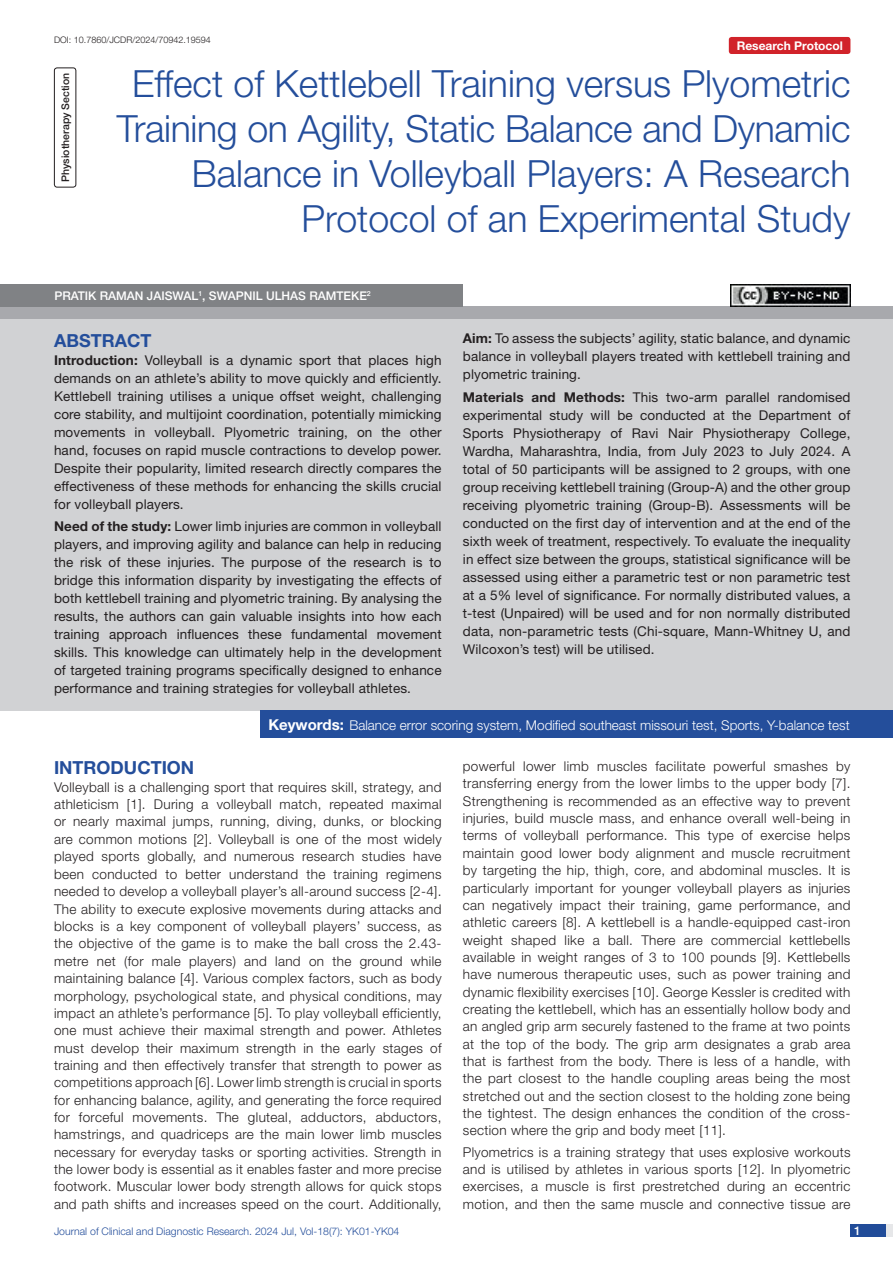
<style>
.page{position:relative;width:893px;height:1263px;background:#fff}
.page>*{position:absolute;margin:0;border:0;box-sizing:border-box;transform-origin:0 0}
.t1{font:300 37.5px/45px "Helvetica Neue";color:#244e9b;text-align:right}
.Heading{font:700 18px "Helvetica Neue";color:#244e9b}
.Abstract_head{font:700 18px "Helvetica Neue";color:#244e9b}
.Body_text{font:300 13.5px/17.4px "Helvetica Neue";letter-spacing:.025em;color:#231f20;text-align:justify}
.Abstract_Text{font:13.5px/18px "Helvetica Neue";letter-spacing:.01em;color:#231f20;text-align:justify}
.Key_words{font:300 13.5px "Helvetica Neue";color:#fff}
.Author{font:500 12px "Helvetica Neue";color:#fff}
.t2{font:700 12px "Helvetica Neue";color:#fff}
.t3{font:300 10.5px "Helvetica Neue";color:#244e9b}
.section{font:500 10.5px "Helvetica Neue";color:#231f20}
.DOI{font:300 9px "Helvetica Neue";color:#231f20}
.s1{font-weight:700}
.s2{font-weight:700;font-size:15px}
</style>
<div class="page">
<div style="left:850px;top:1224px;width:43px;height:13px;background:#e6e7e9"></div>
<div style="left:850px;top:1224px;width:35px;height:13px;background:#214c99"></div>
<div style="left:54px;top:68px;width:22px;height:119px;border:1px solid #231f20;border-radius:3px"></div>
<div style="left:729px;top:37px;width:121px;height:17px;background:#d1232a;border-radius:3px"></div>
<div style="left:0;top:307px;width:893px;height:12px;background:#a8a9ad"></div>
<div style="left:0;top:284px;width:463px;height:23px;background:#808285"></div>
<div style="left:0;top:319px;width:893px;height:391px;background:#d1d2d4"></div>
<div style="left:260px;top:710px;width:633px;height:28px;background:#244e9b"></div>
<img style="left:730px;top:284px;width:120px;height:23px">
<p class="DOI" style="left:54px;top:35px;width:158px">DOI: 10.7860/JCDR/2024/70942.19594</p>
<p class="section" style="left:59px;top:182px;width:111px;rotate:-90deg">PHYSIOTHERAPY SECTION</p>
<p class="t1" style="left:117px;top:60px;width:735px">Effect of Kettlebell Training versus Plyometric Training on Agility, Static Balance and Dynamic Balance in Volleyball Players: A Research Protocol of an Experimental Study</p>
<p class="t2" style="left:737px;top:38px;width:108px">Research Protocol</p>
<p class="Author" style="left:54px;top:289px;width:318px">PRATIK RAMAN JAISWAL<sup>1</sup>, SWAPNIL ULHAS RAMTEKE<sup>2</sup></p>
<p class="Abstract_head" style="left:54px;top:329px;width:99px">ABSTRACT</p>
<p class="Abstract_Text" style="left:54px;top:351px;width:389px"><span class="s1">Introduction:</span> Volleyball is a dynamic sport that places high demands on an athlete’s ability to move quickly and efficiently.<br>Kettlebell training utilises a unique offset weight, challenging core stability, and multijoint coordination, potentially mimicking movements in volleyball. Plyometric training, on the other hand, focuses on rapid muscle contractions to develop power.<br>Despite their popularity, limited research directly compares the effectiveness of these methods for enhancing the skills crucial for volleyball players.</p>
<p class="Abstract_Text" style="left:54px;top:517px;width:389px"><span class="s1">Need of the study:</span> Lower limb injuries are common in volleyball players, and improving agility and balance can help in reducing the risk of these injuries. The purpose of the research is to bridge this information disparity by investigating the effects of both kettlebell training and plyometric training. By analysing the results, the authors can gain valuable insights into how each training approach influences these fundamental movement skills. This knowledge can ultimately help in the development of targeted training programs specifically designed to enhance performance and training strategies for volleyball athletes.</p>
<p class="Abstract_Text" style="left:463px;top:329px;width:389px"><span class="s1">Aim:</span> To assess the subjects’ agility, static balance, and dynamic balance in volleyball players treated with kettlebell training and plyometric training.</p>
<p class="Abstract_Text" style="left:463px;top:388px;width:389px"><span class="s1">Materials and Methods:</span> This two-arm parallel randomised experimental study will be conducted at the Department of Sports Physiotherapy of Ravi Nair Physiotherapy College, Wardha, Maharashtra, India, from July 2023 to July 2024. A total of 50 participants will be assigned to 2 groups, with one group receiving kettlebell training (Group-A) and the other group receiving plyometric training (Group-B). Assessments will be conducted on the first day of intervention and at the end of the sixth week of treatment, respectively. To evaluate the inequality in effect size between the groups, statistical significance will be assessed using either a parametric test or non parametric test at a 5% level of significance. For normally distributed values, a t-test (Unpaired) will be used and for non normally distributed data, non-parametric tests (Chi-square, Mann-Whitney U, and Wilcoxon’s test) will be utilised.</p>
<p class="Key_words" style="left:268px;top:717px;width:583px"><span class="s2">Keywords:</span> Balance error scoring system, Modified southeast missouri test, Sports, Y-balance test</p>
<p class="Heading" style="left:54px;top:757px;width:142px">INTRODUCTION</p>
<p class="Body_text" style="left:54px;top:778px;width:389px">Volleyball is a challenging sport that requires skill, strategy, and athleticism [1]. During a volleyball match, repeated maximal or nearly maximal jumps, running, diving, dunks, or blocking are common motions [2]. Volleyball is one of the most widely played sports globally, and numerous research studies have been conducted to better understand the training regimens needed to develop a volleyball player’s all-around success [2-4].<br>The ability to execute explosive movements during attacks and blocks is a key component of volleyball players’ success, as the objective of the game is to make the ball cross the 2.43- metre net (for male players) and land on the ground while maintaining balance [4]. Various complex factors, such as body morphology, psychological state, and physical conditions, may impact an athlete’s performance [5]. To play volleyball efficiently, one must achieve their maximal strength and power. Athletes must develop their maximum strength in the early stages of training and then effectively transfer that strength to power as competitions approach [6]. Lower limb strength is crucial in sports for enhancing balance, agility, and generating the force required for forceful movements. The gluteal, adductors, abductors, hamstrings, and quadriceps are the main lower limb muscles necessary for everyday tasks or sporting activities. Strength in the lower body is essential as it enables faster and more precise footwork. Muscular lower body strength allows for quick stops and path shifts and increases speed on the court. Additionally,</p>
<p class="Body_text" style="left:463px;top:757px;width:389px">powerful lower limb muscles facilitate powerful smashes by transferring energy from the lower limbs to the upper body [7].<br>Strengthening is recommended as an effective way to prevent injuries, build muscle mass, and enhance overall well-being in terms of volleyball performance. This type of exercise helps maintain good lower body alignment and muscle recruitment by targeting the hip, thigh, core, and abdominal muscles. It is particularly important for younger volleyball players as injuries can negatively impact their training, game performance, and athletic careers [8]. A kettlebell is a handle-equipped cast-iron weight shaped like a ball. There are commercial kettlebells available in weight ranges of 3 to 100 pounds [9]. Kettlebells have numerous therapeutic uses, such as power training and dynamic flexibility exercises [10]. George Kessler is credited with creating the kettlebell, which has an essentially hollow body and an angled grip arm securely fastened to the frame at two points at the top of the body. The grip arm designates a grab area that is farthest from the body. There is less of a handle, with the part closest to the handle coupling areas being the most stretched out and the section closest to the holding zone being the tightest. The design enhances the condition of the cross&shy;section where the grip and body meet [11].</p>
<p class="Body_text" style="left:463px;top:1143px;width:389px">Plyometrics is a training strategy that uses explosive workouts and is utilised by athletes in various sports [12]. In plyometric exercises, a muscle is first prestretched during an eccentric motion, and then the same muscle and connective tissue are</p>
<p class="t3" style="left:54px;top:1225px;width:347px">Journal of Clinical and Diagnostic Research. 2024 Jul, Vol-18(7): YK01-YK04</p>
<p class="Author" style="left:854px;top:1223px;width:8px">1</p>
</div>
